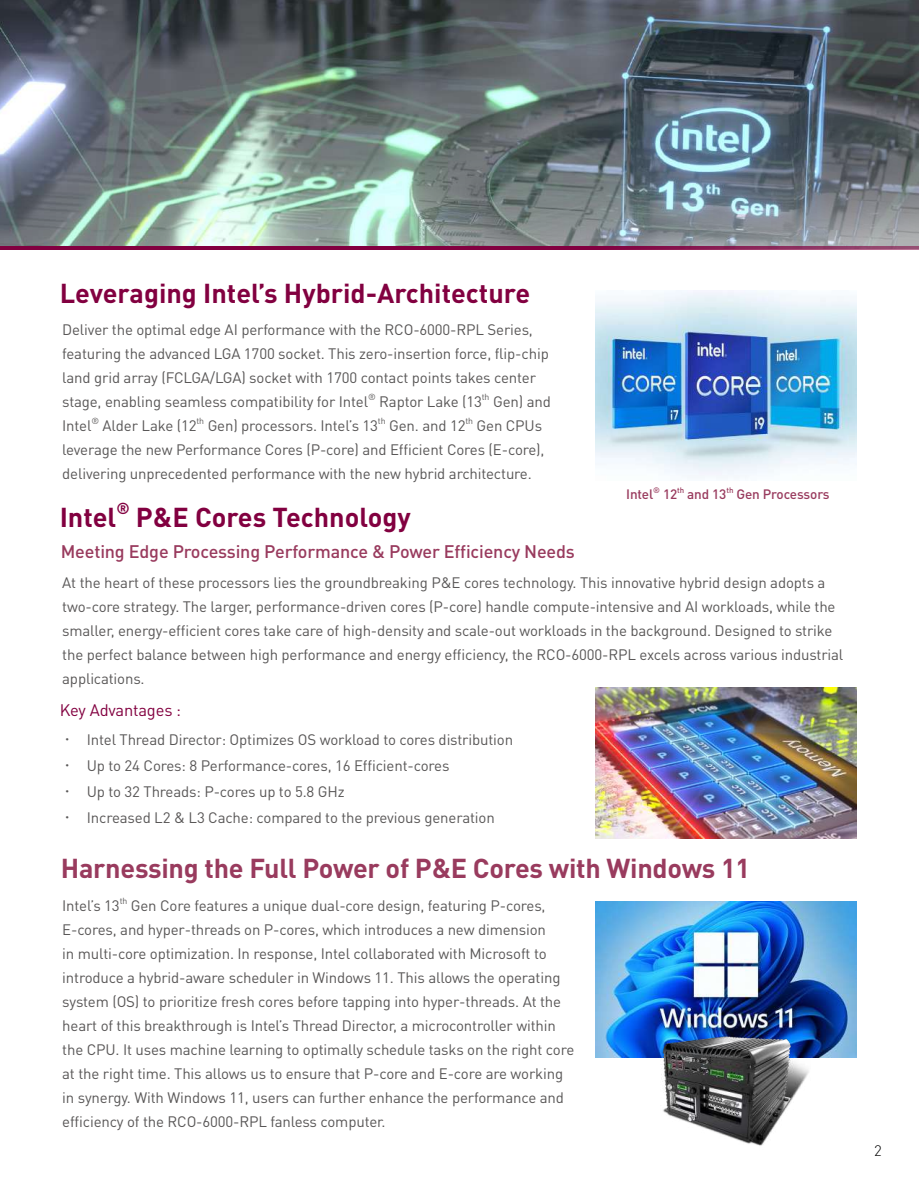
<style>
.page{position:relative;width:919px;height:1187px;background:#fff}
.page>*{position:absolute;margin:0;border:0;box-sizing:border-box;transform-origin:0 0}
.t1{font:700 27px "DIN Pro";color:#820040}
.t2{font:700 27px "DIN Pro";letter-spacing:-.01em;color:#993b5e}
.t3{font:500 18px "DIN Pro";letter-spacing:-.01em;color:#993b5e}
.t4{font:16.5px "DIN Pro";letter-spacing:-.01em;color:#820040}
.t5{font:700 15.75px "DIN Pro";color:#820040}
.t6{font:15px/24px "DIN Pro";letter-spacing:-.01em;color:#595757}
.t7{font:300 15px "DIN Pro";color:#000}
.t8{font:500 13.5px "DIN Pro";letter-spacing:-.01em;color:#993b5e}
.t9{font:8.7px "DIN Pro";letter-spacing:-.01em;color:#595757}
.t10{font:500 7.8px "DIN Pro";color:#993b5e}
.s1{font-family:"Adobe Ming Std";font-weight:300}
</style>
<div class="page">
<img style="left:0;top:0;width:918px;height:246px">
<img style="left:595px;top:687px;width:261px;height:151px">
<svg style="left:0;top:246px;width:918px;height:4px;background:#860f4a"></svg>
<img style="left:595px;top:290px;width:261px;height:188px">
<img style="left:595px;top:901px;width:261px;height:156px">
<img style="left:645px;top:1018px;width:187px;height:128px">
<h1 class="t1" style="left:60px;top:275px;width:472px">Leveraging Intel’s Hybrid-Architecture</h1>
<p class="t6" style="left:62px;top:317px;width:488px">Deliver the optimal edge AI performance with the RCO-6000-RPL Series, featuring the advanced LGA 1700 socket. This zero-insertion force, flip-chip land grid array (FCLGA/LGA) socket with 1700 contact points takes center stage, enabling seamless compatibility for Intel</p>
<p class="t9" style="left:368px;top:391px;width:9px">®</p>
<p class="t6" style="left:379px;top:389px;width:104px">Raptor Lake (13</p>
<p class="t9" style="left:482px;top:391px;width:9px">th</p>
<p class="t6" style="left:493px;top:389px;width:59px">Gen) and</p>
<p class="t6" style="left:62px;top:413px;width:31px">Intel</p>
<p class="t9" style="left:91px;top:415px;width:9px">®</p>
<p class="t6" style="left:103px;top:413px;width:95px">Alder Lake (12</p>
<p class="t9" style="left:196px;top:415px;width:9px">th</p>
<p class="t6" style="left:208px;top:413px;width:172px">Gen) processors. Intel’s 13</p>
<p class="t9" style="left:378px;top:415px;width:9px">th</p>
<p class="t6" style="left:389px;top:413px;width:78px">Gen. and 12</p>
<p class="t9" style="left:465px;top:415px;width:9px">th</p>
<p class="t6" style="left:62px;top:413px;width:484px;text-indent:414px">Gen CPUs leverage the new Performance Cores (P-core) and Efficient Cores (E-core), delivering unprecedented performance with the new hybrid architecture.</p>
<h1 class="t1" style="left:60px;top:498px;width:58px">Intel</h1>
<p class="t5" style="left:116px;top:497px;width:15px">®</p>
<h1 class="t1" style="left:136px;top:498px;width:276px">P&amp;E Cores Technology</h1>
<p class="t3" style="left:61px;top:539px;width:515px">Meeting Edge Processing Performance &amp; Power Efficiency Needs</p>
<p class="t8" style="left:626px;top:485px;width:29px">Intel</p>
<p class="t10" style="left:653px;top:484px;width:8px">®</p>
<p class="t8" style="left:663px;top:485px;width:16px">12</p>
<p class="t10" style="left:677px;top:484px;width:9px">th</p>
<p class="t8" style="left:687px;top:485px;width:41px">and 13</p>
<p class="t10" style="left:726px;top:484px;width:9px">th</p>
<p class="t8" style="left:736px;top:485px;width:95px">Gen Processors</p>
<p class="t6" style="left:62px;top:569px;width:782px">At the heart of these processors lies the groundbreaking P&amp;E cores technology. This innovative hybrid design adopts a two-core strategy. The larger, performance-driven cores (P-core) handle compute-intensive and AI workloads, while the smaller, energy-efficient cores take care of high-density and scale-out workloads in the background. Designed to strike the perfect balance between high performance and energy efficiency, the RCO-6000-RPL excels across various industrial applications.</p>
<p class="t4" style="left:60px;top:698px;width:123px">Key Advantages :</p>
<p class="t6" style="left:60px;top:726px;width:455px"><span class="s1">•</span> Intel Thread Director: Optimizes OS workload to cores distribution</p>
<p class="t6" style="left:60px;top:752px;width:391px"><span class="s1">•</span> Up to 24 Cores: 8 Performance-cores, 16 Efficient-cores</p>
<p class="t6" style="left:60px;top:778px;width:286px"><span class="s1">•</span> Up to 32 Threads: P-cores up to 5.8 GHz</p>
<p class="t6" style="left:60px;top:804px;width:436px"><span class="s1">•</span> Increased L2 &amp; L3 Cache: compared to the previous generation</p>
<h1 class="t2" style="left:61px;top:849px;width:690px">Harnessing the Full Power of P&amp;E Cores with Windows 11</h1>
<p class="t6" style="left:62px;top:893px;width:59px">Intel’s 13</p>
<p class="t9" style="left:120px;top:895px;width:9px">th</p>
<p class="t6" style="left:62px;top:893px;width:513px;text-indent:69px">Gen Core features a unique dual-core design, featuring P-cores, E-cores, and hyper-threads on P-cores, which introduces a new dimension<br>in multi-core optimization. In response, Intel collaborated with Microsoft to introduce a hybrid-aware scheduler in Windows 11. This allows the operating system (OS) to prioritize fresh cores before tapping into hyper-threads. At the heart of this breakthrough is Intel’s Thread Director, a microcontroller within the CPU. It uses machine learning to optimally schedule tasks on the right core at the right time. This allows us to ensure that P-core and E-core are working in synergy. With Windows 11, users can further enhance the performance and efficiency of the RCO-6000-RPL fanless computer.</p>
<p class="t7" style="left:874px;top:1140px;width:9px">2</p>
</div>
